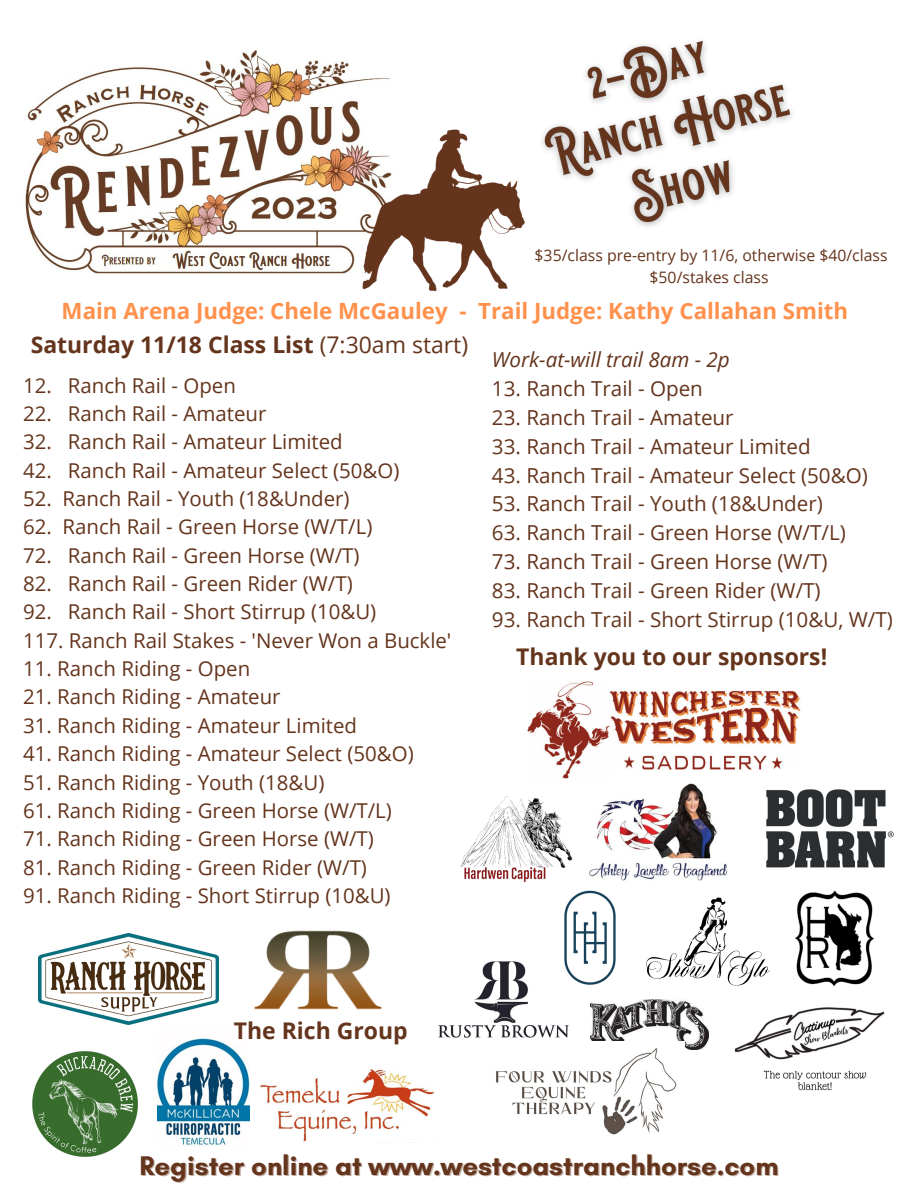
<style>
.page{position:relative;width:918px;height:1188px;background:#fff}
.page>*{position:absolute;margin:0;border:0;box-sizing:border-box;transform-origin:0 0}
.t1{font:700 27.45px "Glacial Indifference";color:#64341c}
.t2{font:700 22.95px "Open Sans";color:#64341c}
.t3{font:700 22.35px "Open Sans";color:#ff914d}
.t4{font:20.7px "Open Sans";color:#64341c}
.t5{font:italic 20.7px "Open Sans";color:#64341c}
.t6{font:20.4px "Open Sans";color:#64341c}
.t7{font:15.75px "Open Sans";color:#64341c}
.s1{color:rgb(255 255 255/.4)}
.s2{font-weight:400}
</style>
<div class="page">
<img style="left:438px;top:961px;width:131px;height:77px">
<img style="left:542px;top:890px;width:74px;height:98px">
<img style="left:735px;top:1007px;width:150px;height:84px">
<img style="left:590px;top:1000px;width:119px;height:49px">
<img style="left:25px;top:50px;width:365px;height:224px">
<img style="left:338px;top:105px;width:178px;height:186px">
<img style="left:527px;top:681px;width:274px;height:98px">
<img style="left:38px;top:933px;width:180px;height:91px">
<img style="left:254px;top:930px;width:128px;height:80px">
<img style="left:32px;top:1051px;width:106px;height:106px">
<img style="left:754px;top:778px;width:140px;height:90px">
<img style="left:646px;top:897px;width:124px;height:89px">
<img style="left:795px;top:890px;width:79px;height:97px">
<img style="left:157px;top:1038px;width:93px;height:109px">
<img style="left:261px;top:1069px;width:173px;height:73px">
<img style="left:590px;top:783px;width:138px;height:98px">
<img style="left:495px;top:1042px;width:190px;height:93px">
<img style="left:460px;top:796px;width:121px;height:103px">
<img style="left:516px;top:40px;width:276px;height:189px">
<p class="t7" style="left:535px;top:244px;width:355px">$35/class pre-entry by 11/6, otherwise $40/class</p>
<p class="t7" style="left:650px;top:266px;width:121px">$50/stakes class</p>
<p class="t3" style="left:62px;top:296px;width:788px">Main Arena Judge: Chele McGauley <span class="s1">-</span> Trail Judge: Kathy Callahan Smith</p>
<p class="t2" style="left:31px;top:328px;width:439px">Saturday 11/18 Class List <span class="s2">(7:30am start)</span></p>
<p class="t6" style="left:23px;top:371px;width:214px">12. Ranch Rail - Open</p>
<p class="t6" style="left:23px;top:399px;width:245px">22. Ranch Rail - Amateur</p>
<p class="t6" style="left:23px;top:427px;width:321px">32. Ranch Rail - Amateur Limited</p>
<p class="t6" style="left:23px;top:456px;width:378px">42. Ranch Rail - Amateur Select (50&amp;O)</p>
<p class="t6" style="left:23px;top:484px;width:328px">52. Ranch Rail - Youth (18&amp;Under)</p>
<p class="t6" style="left:23px;top:513px;width:351px">62. Ranch Rail - Green Horse (W/T/L)</p>
<p class="t6" style="left:23px;top:541px;width:338px">72. Ranch Rail - Green Horse (W/T)</p>
<p class="t6" style="left:23px;top:569px;width:331px">82. Ranch Rail - Green Rider (W/T)</p>
<p class="t6" style="left:23px;top:598px;width:355px">92. Ranch Rail - Short Stirrup (10&amp;U)</p>
<p class="t6" style="left:23px;top:626px;width:430px">117. Ranch Rail Stakes - 'Never Won a Buckle'</p>
<p class="t6" style="left:23px;top:654px;width:229px">11. Ranch Riding - Open</p>
<p class="t6" style="left:23px;top:683px;width:259px">21. Ranch Riding - Amateur</p>
<p class="t6" style="left:23px;top:711px;width:335px">31. Ranch Riding - Amateur Limited</p>
<p class="t6" style="left:23px;top:739px;width:392px">41. Ranch Riding - Amateur Select (50&amp;O)</p>
<p class="t6" style="left:23px;top:768px;width:303px">51. Ranch Riding - Youth (18&amp;U)</p>
<p class="t6" style="left:23px;top:796px;width:370px">61. Ranch Riding - Green Horse (W/T/L)</p>
<p class="t6" style="left:23px;top:825px;width:352px">71. Ranch Riding - Green Horse (W/T)</p>
<p class="t6" style="left:23px;top:853px;width:345px">81. Ranch Riding - Green Rider (W/T)</p>
<p class="t6" style="left:23px;top:881px;width:369px">91. Ranch Riding - Short Stirrup (10&amp;U)</p>
<p class="t5" style="left:492px;top:345px;width:239px">Work-at-will trail 8am - 2p</p>
<p class="t4" style="left:492px;top:374px;width:212px">13. Ranch Trail - Open</p>
<p class="t4" style="left:492px;top:403px;width:243px">23. Ranch Trail - Amateur</p>
<p class="t4" style="left:492px;top:432px;width:320px">33. Ranch Trail - Amateur Limited</p>
<p class="t4" style="left:492px;top:460px;width:377px">43. Ranch Trail - Amateur Select (50&amp;O)</p>
<p class="t4" style="left:492px;top:489px;width:333px">53. Ranch Trail - Youth (18&amp;Under)</p>
<p class="t4" style="left:492px;top:518px;width:355px">63. Ranch Trail - Green Horse (W/T/L)</p>
<p class="t4" style="left:492px;top:547px;width:337px">73. Ranch Trail - Green Horse (W/T)</p>
<p class="t4" style="left:492px;top:576px;width:330px">83. Ranch Trail - Green Rider (W/T)</p>
<p class="t4" style="left:492px;top:605px;width:402px">93. Ranch Trail - Short Stirrup (10&amp;U, W/T)</p>
<p class="t2" style="left:516px;top:641px;width:313px">Thank you to our sponsors!</p>
<p class="t2" style="left:234px;top:1014px;width:175px">The Rich Group</p>
<p class="t1" style="left:139px;top:1149px;width:641px">Register online at www.westcoastranchhorse.com</p>
</div>
